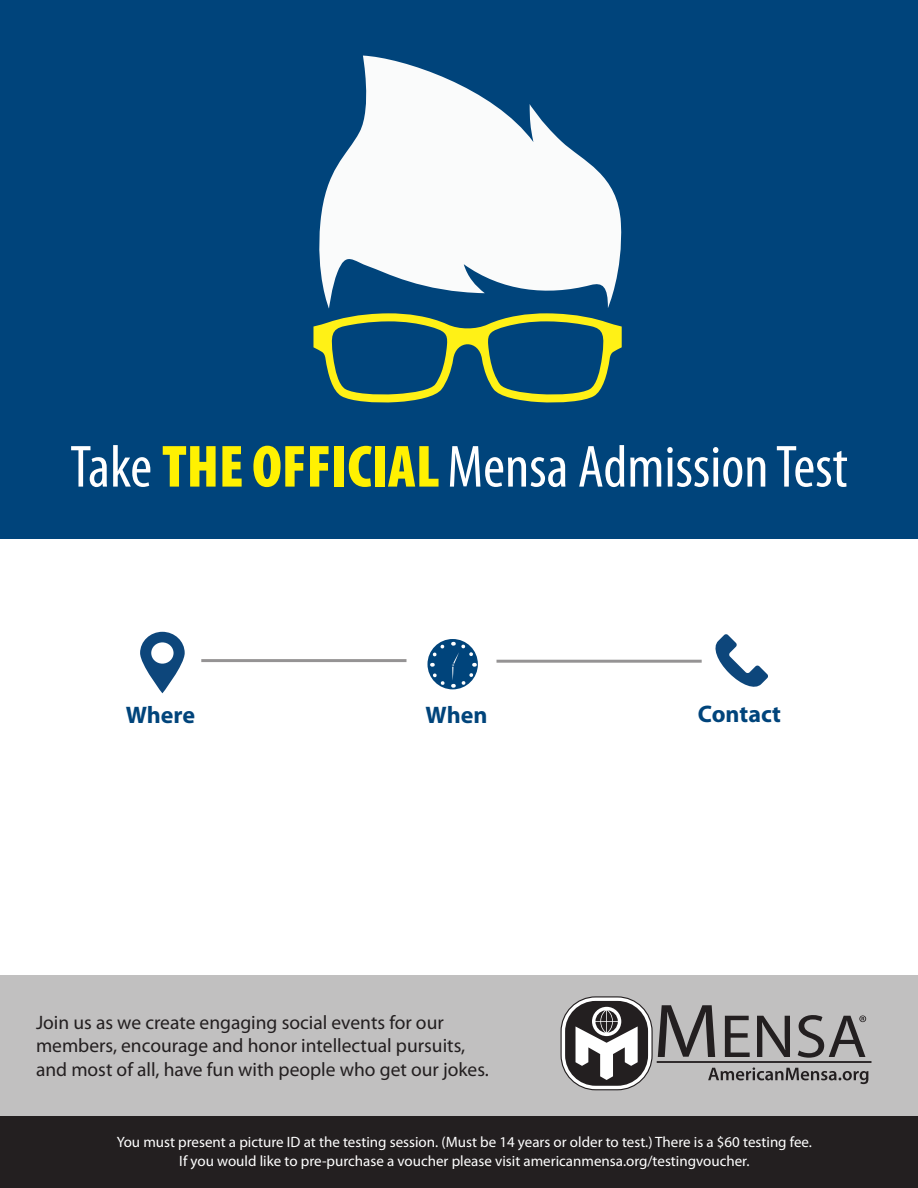
<style>
.page{position:relative;width:918px;height:1188px;background:#fff}
.page>*{position:absolute;margin:0;border:0;box-sizing:border-box;transform-origin:0 0}
.t1{font:condensed 60px "Myriad Pro";color:#fff}
.t2{font:700 24px "Myriad Pro";color:#00447b}
.t3{font:19.5px/23.4px "Myriad Pro";color:#231f20}
.t4{font:15px/19.2px "Myriad Pro";color:#fff;text-align:center}
.s1{font-weight:900;color:#fff101}
</style>
<div class="page">
<div style="left:0;top:0;width:918px;height:538px;background:#00447b"></div>
<svg style="left:313px;top:313px;width:309px;height:89px"></svg>
<svg style="left:319px;top:56px;width:303px;height:253px;fill:#fafbfb"></svg>
<div style="left:0;top:976px;width:918px;height:212px;background:#c1c0c0"></div>
<svg style="left:658px;top:1005px;width:57px;height:52px"></svg>
<svg style="left:725px;top:1016px;width:25px;height:41px"></svg>
<svg style="left:757px;top:1016px;width:33px;height:41px"></svg>
<svg style="left:798px;top:1015px;width:68px;height:43px"></svg>
<hr style="left:657px;top:1061px;width:214px;height:2px;background:#231f20">
<svg style="left:708px;top:1067px;width:160px;height:17px"></svg>
<svg style="left:561px;top:996px;width:92px;height:94px"></svg>
<svg style="left:562px;top:998px;width:89px;height:91px;background:#828080"></svg>
<svg style="left:140px;top:632px;width:45px;height:61px"></svg>
<div style="left:0;top:1116px;width:918px;height:72px;background:#231f20"></div>
<hr style="left:201px;top:659px;width:205px;height:3px;background:#231f20">
<svg style="left:428px;top:640px;width:50px;height:50px"></svg>
<hr style="left:496px;top:660px;width:206px;height:3px;background:#231f20">
<svg style="left:715px;top:634px;width:53px;height:53px"></svg>
<h1 class="t1" style="left:70px;top:430px;width:779px">Take <span class="s1">THE OFFICIAL</span> Mensa Admission Test</h1>
<h2 class="t2" style="left:126px;top:699px;width:71px">Where</h2>
<h2 class="t2" style="left:426px;top:699px;width:63px">When</h2>
<h2 class="t2" style="left:698px;top:698px;width:85px">Contact</h2>
<h3 class="t3" style="left:36px;top:1010px;width:454px">Join us as we create engaging social events for our members, encourage and honor intellectual pursuits, and most of all, have fun with people who get our jokes.</h3>
<p class="t4" style="left:117px;top:1132px;width:697px">You must present a picture ID at the testing session. (Must be 14 years or older to test.) There is a $60 testing fee.<br>If you would like to pre-purchase a voucher please visit americanmensa.org/testingvoucher.</p>
</div>
